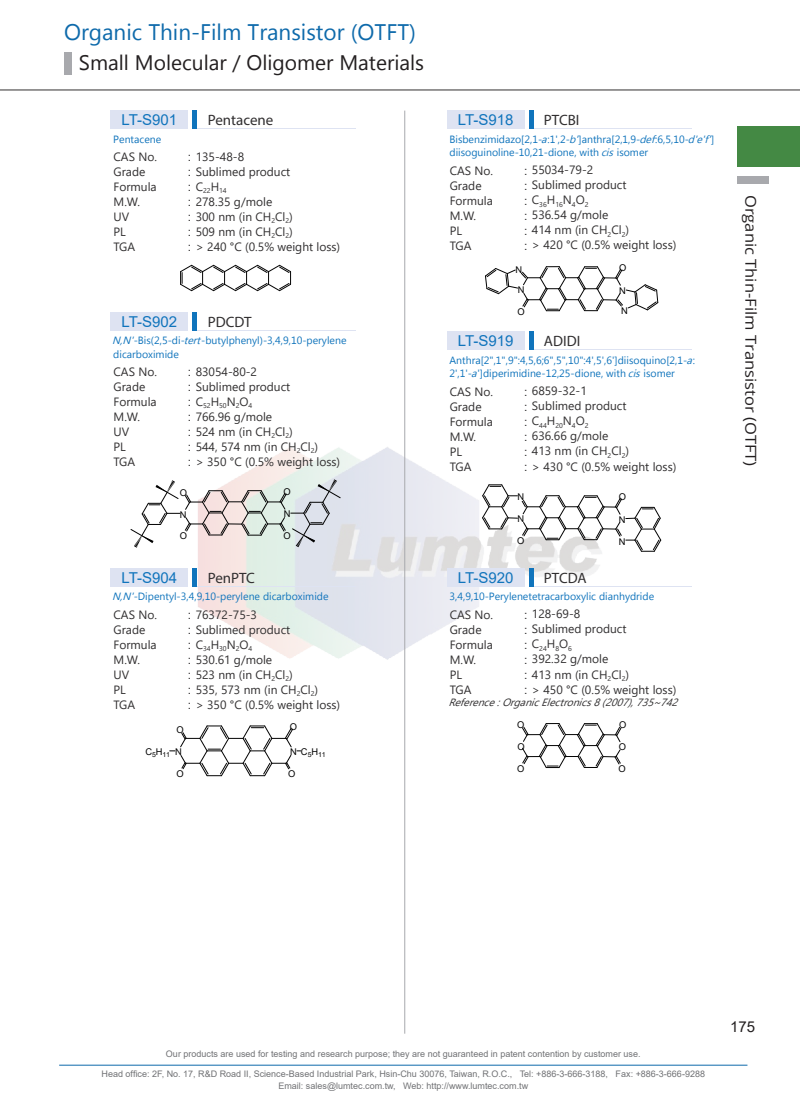
<style>
.page{position:relative;width:800px;height:1106px;background:#fff}
.page>*{position:absolute;margin:0;border:0;box-sizing:border-box;transform-origin:0 0}
.t1{font:22.5px "Microsoft New Tai Lue";color:#0e6aab}
.t2{font:21px "Microsoft New Tai Lue";color:#231f20}
.t3{font:15px "Arial";color:#1074bc}
.t4{font:15px "Myriad Pro";color:#312f30}
.t5{font:15px "Open Sans";color:#231f20;scale:1.1 1}
.t6{font:15px "Arial";color:#231f20}
.t7{font:12px/15px "Segoe UI";color:#312f30}
.t8{font:12px "Arial";color:#312f30}
.t9{font:10.5px/13.5px "Microsoft Tai Le";color:#1074bc}
.t10{font:italic 10.5px "Segoe UI";color:#312f30}
.t11{font:9.3px/20.4px "Arial";color:#030303}
.t12{font:9px/12px "Arial";color:#717275;text-align:center}
.t13{font:7.05px "Segoe UI";color:#312f30}
.t14{font:6.9px "Arial";color:#030303}
.s1{font-family:"Arial"}
.s2{font-style:italic}
</style>
<div class="page">
<img style="left:198px;top:446px;width:404px;height:214px">
<hr style="left:59px;top:1064px;width:688px;height:1px;background:#0e6aab">
<hr style="left:404px;top:111px;width:1px;height:922px;background:#a8a9ad">
<div style="left:737px;top:126px;width:62px;height:41px;background:#448944"></div>
<hr style="left:0;top:90px;width:799px;height:1px;background:#312f30">
<div style="left:737px;top:176px;width:31px;height:7px;background:#a8a9ad"></div>
<div style="left:64px;top:52px;width:7px;height:22px;background:#a8a9ad"></div>
<div style="left:111px;top:111px;width:77px;height:18px;background:#dee3f2"></div>
<div style="left:447px;top:111px;width:77px;height:18px;background:#dee3f2"></div>
<div style="left:447px;top:331px;width:77px;height:19px;background:#dee3f2"></div>
<div style="left:447px;top:568px;width:77px;height:19px;background:#dee3f2"></div>
<div style="left:111px;top:312px;width:77px;height:19px;background:#dee3f2"></div>
<div style="left:111px;top:568px;width:77px;height:19px;background:#dee3f2"></div>
<hr style="left:193px;top:128px;width:162px;height:1px;background:#dee3f2">
<hr style="left:529px;top:128px;width:162px;height:1px;background:#dee3f2">
<hr style="left:529px;top:349px;width:162px;height:1px;background:#dee3f2">
<hr style="left:529px;top:586px;width:162px;height:1px;background:#dee3f2">
<hr style="left:193px;top:330px;width:162px;height:1px;background:#dee3f2">
<hr style="left:193px;top:586px;width:162px;height:1px;background:#dee3f2">
<hr style="left:193px;top:111px;width:4px;height:18px;background:#1074bc">
<hr style="left:529px;top:111px;width:4px;height:18px;background:#1074bc">
<hr style="left:529px;top:331px;width:4px;height:19px;background:#1074bc">
<hr style="left:529px;top:568px;width:4px;height:19px;background:#1074bc">
<hr style="left:193px;top:312px;width:4px;height:19px;background:#1074bc">
<hr style="left:193px;top:568px;width:4px;height:19px;background:#1074bc">
<svg style="left:180px;top:265px;width:111px;height:26px"></svg>
<svg style="left:130px;top:479px;width:210px;height:68px"></svg>
<svg style="left:170px;top:725px;width:130px;height:51px"></svg>
<svg style="left:485px;top:266px;width:173px;height:45px"></svg>
<svg style="left:482px;top:484px;width:179px;height:68px"></svg>
<svg style="left:522px;top:723px;width:99px;height:45px"></svg>
<h1 class="t1" style="left:64px;top:19px;width:353px">Organic Thin-Film Transistor (OTFT)</h1>
<h2 class="t2" style="left:79px;top:50px;width:346px">Small Molecular / Oligomer Materials</h2>
<p class="t3" style="left:121px;top:110px;width:57px">LT-S901</p>
<p class="t3" style="left:457px;top:110px;width:57px">LT-S918</p>
<p class="t4" style="left:208px;top:111px;width:67px">Pentacene</p>
<p class="t4" style="left:544px;top:111px;width:37px">PTCBI</p>
<p class="t9" style="left:113px;top:133px;width:49px">Pentacene</p>
<p class="t7" style="left:113px;top:148px;width:45px">CAS No.<br>Grade<br>Formula<br>M.W.<br>UV<br>PL<br>TGA</p>
<p class="t7" style="left:188px;top:148px;width:104px"><span class="s1">:</span> 135-48-8<br><span class="s1">:</span> Sublimed product</p>
<p class="t13" style="left:196px;top:184px;width:33px"><sup>C</sup>22<sup>H</sup>14</p>
<p class="t8" style="left:188px;top:179px;width:5px">:</p>
<p class="t7" style="left:188px;top:193px;width:154px"><span class="s1">:</span> 278.35 g/mole<br><span class="s1">:</span> 300 nm (in CH<sub>2</sub>Cl<sub>2</sub>)<br><span class="s1">:</span> 509 nm (in CH<sub>2</sub>Cl<sub>2</sub>)<br><span class="s1">:</span> &gt; 240 °C (0.5% weight loss)</p>
<p class="t3" style="left:121px;top:311px;width:57px">LT-S902</p>
<p class="t4" style="left:208px;top:312px;width:45px">PDCDT</p>
<p class="t9" style="left:112px;top:334px;width:235px"><span class="s2">N,N'</span>-Bis(2,5-di-<span class="s2">tert</span>-butylphenyl)-3,4,9,10-perylene dicarboximide</p>
<p class="t7" style="left:113px;top:363px;width:45px">CAS No.<br>Grade<br>Formula<br>M.W.<br>UV<br>PL<br>TGA</p>
<p class="t7" style="left:188px;top:363px;width:104px"><span class="s1">:</span> 83054-80-2<br><span class="s1">:</span> Sublimed product</p>
<p class="t13" style="left:196px;top:399px;width:58px"><sup>C</sup>52<sup>H</sup>50<sup>N</sup>2<sup>O</sup>4</p>
<p class="t8" style="left:188px;top:393px;width:5px">:</p>
<p class="t7" style="left:188px;top:408px;width:154px"><span class="s1">:</span> 766.96 g/mole<br><span class="s1">:</span> 524 nm (in CH<sub>2</sub>Cl<sub>2</sub>)<br><span class="s1">:</span> 544, 574 nm (in CH<sub>2</sub>Cl<sub>2</sub>)<br><span class="s1">:</span> &gt; 350 °C (0.5% weight loss)</p>
<p class="t11" style="left:180px;top:482px;width:9px">O</p>
<p class="t11" style="left:180px;top:526px;width:9px">O</p>
<p class="t11" style="left:180px;top:504px;width:8px">N</p>
<p class="t11" style="left:283px;top:482px;width:9px">O</p>
<p class="t11" style="left:283px;top:526px;width:9px">O</p>
<p class="t11" style="left:284px;top:504px;width:8px">N</p>
<p class="t3" style="left:121px;top:567px;width:57px">LT-S904</p>
<p class="t4" style="left:208px;top:568px;width:49px">PenPTC</p>
<p class="t9" style="left:112px;top:590px;width:218px"><span class="s2">N,N'</span>-Dipentyl-3,4,9,10-perylene dicarboximide</p>
<p class="t7" style="left:113px;top:606px;width:45px">CAS No.<br>Grade<br>Formula<br>M.W.<br>UV<br>PL<br>TGA</p>
<p class="t7" style="left:188px;top:605px;width:104px"><span class="s1">:</span> 76372-75-3<br><span class="s1">:</span> Sublimed product</p>
<p class="t13" style="left:196px;top:641px;width:58px"><sup>C</sup>34<sup>H</sup>30<sup>N</sup>2<sup>O</sup>4</p>
<p class="t8" style="left:188px;top:636px;width:5px">:</p>
<p class="t7" style="left:188px;top:650px;width:154px"><span class="s1">:</span> 530.61 g/mole<br><span class="s1">:</span> 523 nm (in CH<sub>2</sub>Cl<sub>2</sub>)<br><span class="s1">:</span> 535, 573 nm (in CH<sub>2</sub>Cl<sub>2</sub>)<br><span class="s1">:</span> &gt; 350 °C (0.5% weight loss)</p>
<p class="t11" style="left:290px;top:716px;width:9px">O</p>
<p class="t11" style="left:288px;top:763px;width:9px">O</p>
<p class="t11" style="left:176px;top:720px;width:9px">O</p>
<p class="t11" style="left:176px;top:763px;width:9px">O</p>
<p class="t14" style="left:145px;top:749px;width:26px"><sup>C</sup>5<sup>H</sup>11</p>
<p class="t14" style="left:301px;top:749px;width:26px"><sup>C</sup>5<sup>H</sup>11</p>
<p class="t11" style="left:175px;top:741px;width:8px">N</p>
<p class="t11" style="left:290px;top:741px;width:8px">N</p>
<p class="t9" style="left:449px;top:133px;width:266px">Bisbenzimidazo[2,1-<span class="s2">a</span>:1',2-<span class="s2">b'</span>]anthra[2,1,9-<span class="s2">def</span>:6,5,10-<span class="s2">d'e'f'</span>] diisoguinoline-10,21-dione, with <span class="s2">cis</span> isomer</p>
<p class="t7" style="left:449px;top:162px;width:45px">CAS No.<br>Grade<br>Formula<br>M.W.<br>PL<br>TGA</p>
<p class="t7" style="left:524px;top:162px;width:104px"><span class="s1">:</span> 55034-79-2<br><span class="s1">:</span> Sublimed product</p>
<p class="t13" style="left:531px;top:197px;width:58px"><sup>C</sup>36<sup>H</sup>16<sup>N</sup>4<sup>O</sup>2</p>
<p class="t8" style="left:524px;top:192px;width:5px">:</p>
<p class="t7" style="left:524px;top:207px;width:154px"><span class="s1">:</span> 536.54 g/mole<br><span class="s1">:</span> 414 nm (in CH<sub>2</sub>Cl<sub>2</sub>)<br><span class="s1">:</span> &gt; 420 °C (0.5% weight loss)</p>
<p class="t11" style="left:515px;top:259px;width:8px">N</p>
<p class="t11" style="left:619px;top:258px;width:9px">O</p>
<p class="t11" style="left:518px;top:280px;width:8px">N</p>
<p class="t11" style="left:517px;top:302px;width:9px">O</p>
<p class="t11" style="left:619px;top:280px;width:10px">N<br>N</p>
<p class="t3" style="left:457px;top:331px;width:57px">LT-S919</p>
<p class="t4" style="left:544px;top:332px;width:38px">ADIDI</p>
<p class="t9" style="left:449px;top:354px;width:247px">Anthra[2",1",9":4,5,6;6",5",10":4',5',6']diisoquino[2,1-<span class="s2">a</span>:<br>2',1'-<span class="s2">a</span>']diperimidine-12,25-dione, with <span class="s2">cis</span> isomer</p>
<p class="t7" style="left:449px;top:383px;width:45px">CAS No.<br>Grade<br>Formula<br>M.W.<br>PL<br>TGA</p>
<p class="t7" style="left:524px;top:382px;width:104px"><span class="s1">:</span> 6859-32-1<br><span class="s1">:</span> Sublimed product</p>
<p class="t13" style="left:531px;top:418px;width:58px"><sup>C</sup>44<sup>H</sup>20<sup>N</sup>4<sup>O</sup>2</p>
<p class="t8" style="left:524px;top:413px;width:5px">:</p>
<p class="t7" style="left:524px;top:427px;width:154px"><span class="s1">:</span> 636.66 g/mole<br><span class="s1">:</span> 413 nm (in CH<sub>2</sub>Cl<sub>2</sub>)<br><span class="s1">:</span> &gt; 430 °C (0.5% weight loss)</p>
<p class="t11" style="left:517px;top:486px;width:8px">N</p>
<p class="t11" style="left:619px;top:486px;width:9px">O</p>
<p class="t11" style="left:517px;top:508px;width:8px">N</p>
<p class="t11" style="left:619px;top:509px;width:8px">N</p>
<p class="t11" style="left:517px;top:531px;width:9px">O</p>
<p class="t3" style="left:457px;top:567px;width:57px">LT-S920</p>
<p class="t4" style="left:544px;top:568px;width:44px">PTCDA</p>
<p class="t11" style="left:619px;top:531px;width:8px">N</p>
<p class="t9" style="left:449px;top:590px;width:206px">3,4,9,10-Perylenetetracarboxylic dianhydride</p>
<p class="t7" style="left:449px;top:606px;width:45px">CAS No.<br>Grade<br>Formula<br>M.W.<br>PL<br>TGA</p>
<p class="t7" style="left:524px;top:605px;width:104px"><span class="s1">:</span> 128-69-8<br><span class="s1">:</span> Sublimed product</p>
<p class="t13" style="left:531px;top:641px;width:42px"><sup>C</sup>24<sup>H</sup>8<sup>O</sup>6</p>
<p class="t8" style="left:524px;top:636px;width:5px">:</p>
<p class="t7" style="left:524px;top:650px;width:154px"><span class="s1">:</span> 392.32 g/mole<br><span class="s1">:</span> 413 nm (in CH<sub>2</sub>Cl<sub>2</sub>)<br><span class="s1">:</span> &gt; 450 °C (0.5% weight loss)</p>
<p class="t10" style="left:448px;top:692px;width:237px">Reference:OrganicElectronics8(2007),735~742</p>
<p class="t11" style="left:517px;top:714px;width:9px">O</p>
<p class="t11" style="left:619px;top:714px;width:9px">O</p>
<p class="t11" style="left:517px;top:736px;width:9px">O</p>
<p class="t11" style="left:618px;top:736px;width:9px">O</p>
<p class="t11" style="left:517px;top:758px;width:9px">O</p>
<p class="t11" style="left:618px;top:758px;width:9px">O</p>
<p class="t5" style="left:761px;top:195px;width:248px;rotate:90deg">Organic Thin-Film Transistor (OTFT)</p>
<p class="t12" style="left:166px;top:1048px;width:476px">Our products are used for testing and research purpose; they are not guaranteed in patent contention by customer use.</p>
<p class="t12" style="left:102px;top:1068px;width:604px">Head office: 2F, No. 17, R&amp;D Road II, Science-Based Industrial Park, Hsin-Chu 30076, Taiwan, R.O.C., Tel: +886-3-666-3188, Fax: +886-3-666-9288<br>Email: sales@lumtec.com.tw, Web: http://www.lumtec.com.tw</p>
<p class="t6" style="left:729px;top:1016px;width:27px">175</p>
</div>
